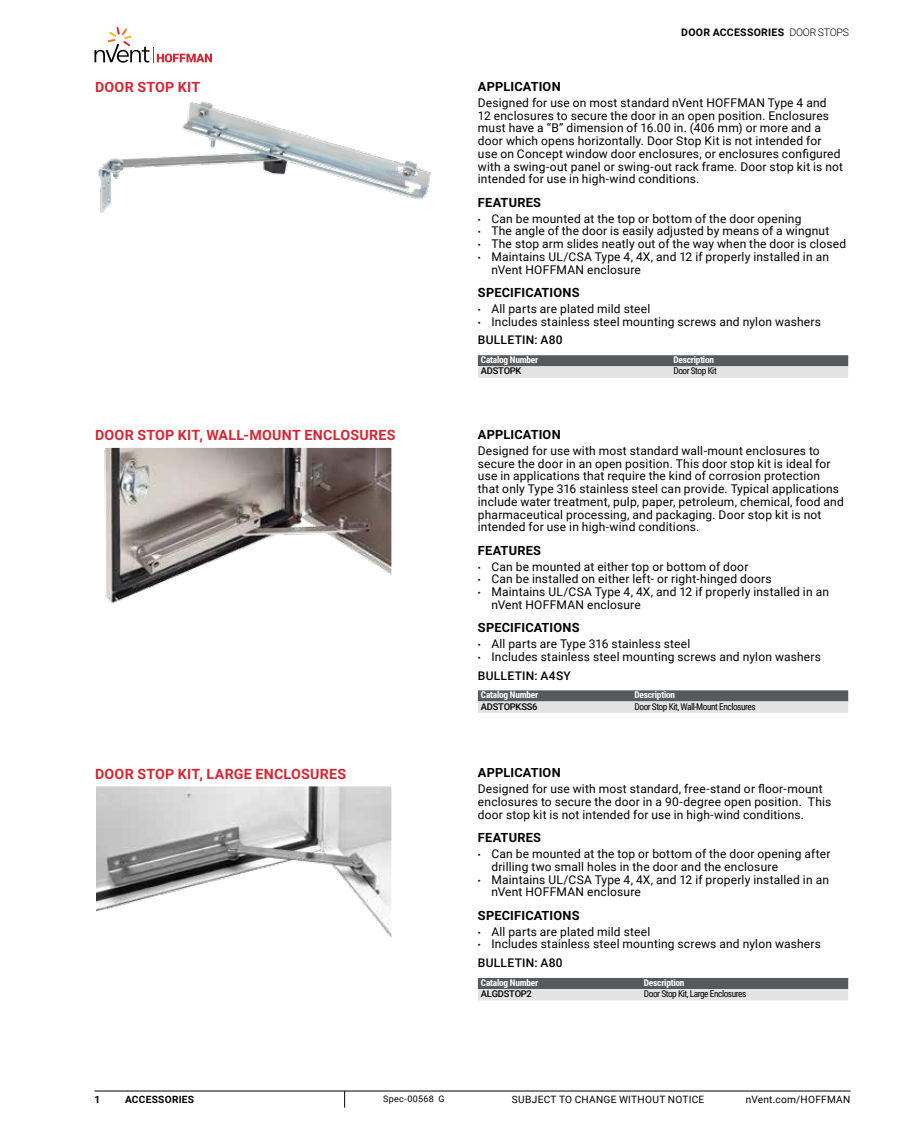
<style>
.page{position:relative;width:918px;height:1134px;background:#fff}
.page>*{position:absolute;margin:0;border:0;box-sizing:border-box;transform-origin:0 0}
.t1{font:700 14.25px "Roboto";letter-spacing:.015em;color:#d92632}
.t2{font:700 12.75px "Roboto";letter-spacing:.01em;color:#000}
.t3{font:12px/12.8px "Roboto";letter-spacing:.015em;color:#000}
.t4{font:700 10.5px "Roboto";letter-spacing:.025em;color:#000}
.t5{font:10.2px "Roboto";letter-spacing:.025em;color:#000}
.t6{font:700 10.2px "Roboto";letter-spacing:.025em;color:#000}
.t7{font:700 9.3px "Roboto Condensed";letter-spacing:-.025em;color:#fff}
.t8{font:9.3px "Roboto Condensed";letter-spacing:-.05em;color:#000}
.t9{font:500 9.3px "Roboto";letter-spacing:-.025em;color:#000}
.t10{font:9px "Roboto";letter-spacing:.035em;color:#000}
.s1{font-weight:300}
.s2{font-size:9px}
.s3{font-weight:500}
</style>
<div class="page">
<svg style="left:95px;top:27px;width:117px;height:36px"></svg>
<hr style="left:94px;top:1091px;width:756px;height:1px;background:#000">
<svg style="left:344px;top:1091px;width:1px;height:17px"></svg>
<img style="left:98px;top:102px;width:332px;height:110px">
<svg style="left:478px;top:355px;width:370px;height:23px;background:#a1a2a3"></svg>
<img style="left:104px;top:450px;width:285px;height:153px">
<div style="left:95px;top:447px;width:297px;height:268px;border:1px solid #fff"></div>
<svg style="left:478px;top:690px;width:370px;height:23px;background:#a1a2a4"></svg>
<img style="left:98px;top:789px;width:291px;height:146px">
<div style="left:95px;top:786px;width:297px;height:176px;border:1px solid #fff"></div>
<svg style="left:478px;top:978px;width:370px;height:22px;background:#9d9e9f"></svg>
<p class="t4" style="left:681px;top:25px;width:168px">DOOR ACCESSORIES <span class="s1">DOOR STOPS</span></p>
<p class="t1" style="left:95px;top:77px;width:107px">DOOR STOP KIT</p>
<p class="t2" style="left:478px;top:78px;width:84px">APPLICATION</p>
<p class="t3" style="left:478px;top:96px;width:367px">Designed for use on most standard nVent HOFFMAN Type 4 and<br>12 enclosures to secure the door in an open position. Enclosures must have a “B” dimension of 16.00 in. (406 mm) or more and a door which opens horizontally. Door Stop Kit is not intended for use on Concept window door enclosures, or enclosures configured with a swing-out panel or swing-out rack frame. Door stop kit is not intended for use in high-wind conditions.</p>
<p class="t2" style="left:478px;top:193px;width:49px">FEATURES</p>
<p class="t3" style="left:478px;top:212px;width:325px"><span class="s2">•</span> Can be mounted at the top or bottom of the door opening</p>
<p class="t3" style="left:478px;top:224px;width:353px"><span class="s2">•</span> The angle of the door is easily adjusted by means of a wingnut</p>
<p class="t3" style="left:478px;top:237px;width:370px"><span class="s2">•</span> The stop arm slides neatly out of the way when the door is closed</p>
<p class="t3" style="left:491px;top:250px;width:339px;text-indent:-14px"><span class="s2">•</span> Maintains UL/CSA Type 4, 4X, and 12 if properly installed in an nVent HOFFMAN enclosure</p>
<p class="t2" style="left:478px;top:284px;width:8px">SPECI</p>
<p class="t2" style="left:514px;top:284px;width:66px">FICATIONS</p>
<p class="t3" style="left:478px;top:302px;width:174px"><span class="s2">•</span> All parts are plated mild steel</p>
<p class="t3" style="left:478px;top:312px;width:345px;line-height:18.8px"><span class="s2">•</span> Includes stainless steel mounting screws and nylon washers<br><span class="s3">BULLETIN: A80</span></p>
<p class="t7" style="left:481px;top:354px;width:59px">Catalog Number</p>
<p class="t7" style="left:674px;top:354px;width:42px">Description</p>
<p class="t9" style="left:481px;top:365px;width:42px">ADSTOPK</p>
<p class="t8" style="left:674px;top:365px;width:45px">Door Stop Kit</p>
<p class="t1" style="left:95px;top:425px;width:302px">DOOR STOP KIT, WALL-MOUNT ENCLOSURES</p>
<p class="t2" style="left:478px;top:425px;width:84px">APPLICATION</p>
<p class="t3" style="left:478px;top:444px;width:368px">Designed for use with most standard wall-mount enclosures to secure the door in an open position. This door stop kit is ideal for use in applications that require the kind of corrosion protection that only Type 316 stainless steel can provide. Typical applications include water treatment, pulp, paper, petroleum, chemical, food and pharmaceutical processing, and packaging. Door stop kit is not intended for use in high-wind conditions.</p>
<p class="t2" style="left:478px;top:541px;width:49px">FEATURES</p>
<p class="t3" style="left:478px;top:560px;width:272px"><span class="s2">•</span> Can be mounted at either top or bottom of door</p>
<p class="t3" style="left:478px;top:572px;width:295px"><span class="s2">•</span> Can be installed on either left- or right-hinged doors</p>
<p class="t3" style="left:491px;top:585px;width:339px;text-indent:-14px"><span class="s2">•</span> Maintains UL/CSA Type 4, 4X, and 12 if properly installed in an nVent HOFFMAN enclosure</p>
<p class="t2" style="left:478px;top:619px;width:8px">SPECI</p>
<p class="t2" style="left:514px;top:619px;width:66px">FICATIONS</p>
<p class="t3" style="left:478px;top:637px;width:214px"><span class="s2">•</span> All parts are Type 316 stainless steel</p>
<p class="t3" style="left:478px;top:647px;width:345px;line-height:18.8px"><span class="s2">•</span> Includes stainless steel mounting screws and nylon washers<br><span class="s3">BULLETIN: A4SY</span></p>
<p class="t7" style="left:481px;top:689px;width:59px">Catalog Number</p>
<p class="t7" style="left:635px;top:689px;width:42px">Description</p>
<p class="t9" style="left:481px;top:700px;width:58px">ADSTOPKSS6</p>
<p class="t8" style="left:635px;top:700px;width:123px">Door Stop Kit, Wall-Mount Enclosures</p>
<p class="t1" style="left:95px;top:764px;width:253px">DOOR STOP KIT, LARGE ENCLOSURES</p>
<p class="t2" style="left:478px;top:764px;width:84px">APPLICATION</p>
<p class="t3" style="left:478px;top:782px;width:355px">Designed for use with most standard, free-stand or floor-mount enclosures to secure the door in a 90-degree open position. This door stop kit is not intended for use in high-wind conditions.</p>
<p class="t2" style="left:478px;top:829px;width:49px">FEATURES</p>
<p class="t3" style="left:491px;top:847px;width:340px;text-indent:-14px"><span class="s2">•</span> Can be mounted at the top or bottom of the door opening after drilling two small holes in the door and the enclosure</p>
<p class="t3" style="left:491px;top:873px;width:339px;text-indent:-14px"><span class="s2">•</span> Maintains UL/CSA Type 4, 4X, and 12 if properly installed in an nVent HOFFMAN enclosure</p>
<p class="t2" style="left:478px;top:906px;width:8px">SPECI</p>
<p class="t2" style="left:514px;top:906px;width:66px">FICATIONS</p>
<p class="t3" style="left:478px;top:925px;width:174px"><span class="s2">•</span> All parts are plated mild steel</p>
<p class="t3" style="left:478px;top:934px;width:345px;line-height:18.8px"><span class="s2">•</span> Includes stainless steel mounting screws and nylon washers<br><span class="s3">BULLETIN: A80</span></p>
<p class="t7" style="left:481px;top:976px;width:59px">Catalog Number</p>
<p class="t7" style="left:644px;top:976px;width:42px">Description</p>
<p class="t9" style="left:481px;top:987px;width:53px">ALGDSTOP2</p>
<p class="t8" style="left:644px;top:987px;width:104px">Door Stop Kit, Large Enclosures</p>
<p class="t6" style="left:94px;top:1092px;width:7px">1</p>
<p class="t6" style="left:125px;top:1092px;width:71px">ACCESSORIES</p>
<p class="t10" style="left:383px;top:1093px;width:63px">Spec-00568 G</p>
<p class="t5" style="left:512px;top:1092px;width:194px">SUBJECT TO CHANGE WITHOUT NOTICE</p>
<p class="t5" style="left:746px;top:1092px;width:106px">nVent.com/HOFFMAN</p>
</div>
